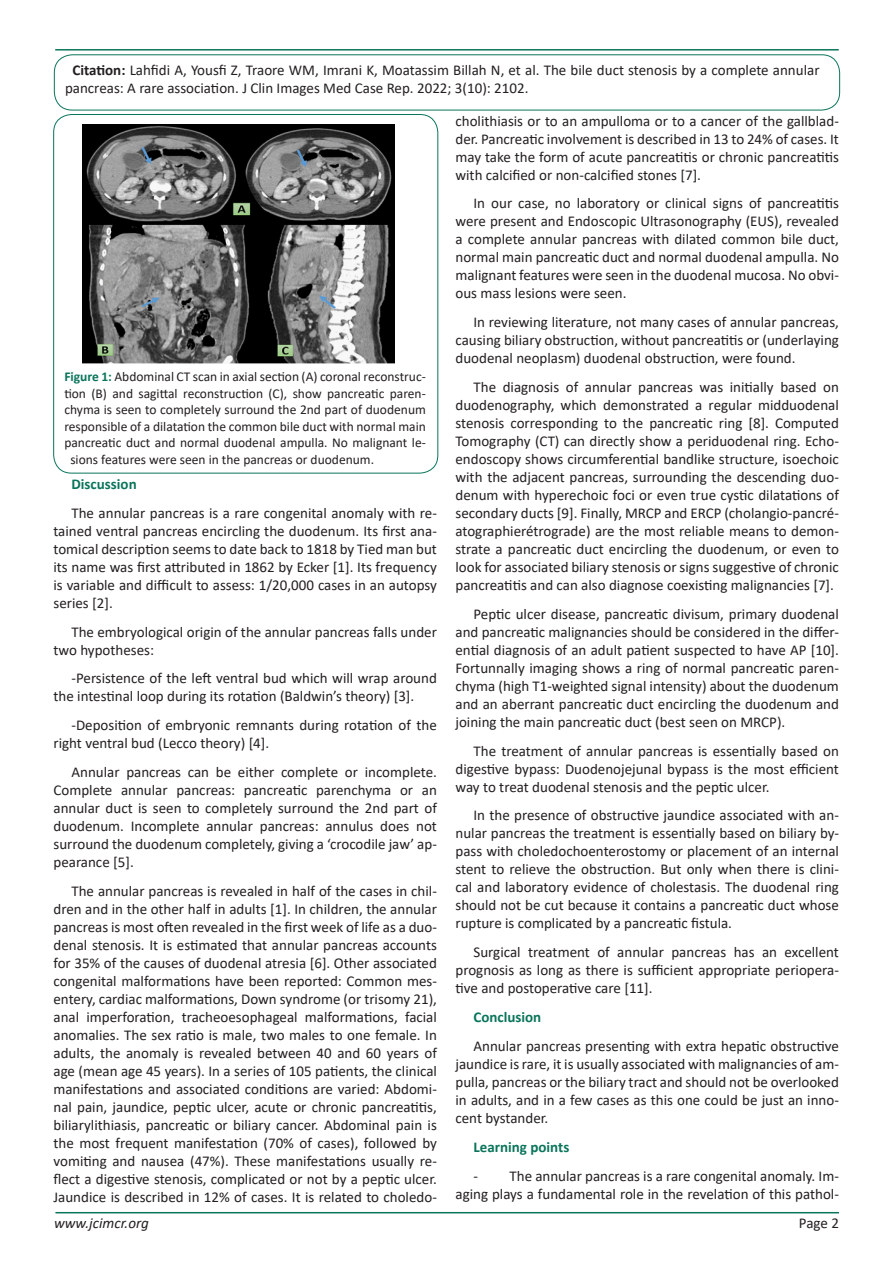
<style>
.page{position:relative;width:893px;height:1263px;background:#fff}
.page>*{position:absolute;margin:0;border:0;box-sizing:border-box;transform-origin:0 0}
.t1{font:15px/18px "Calibri";color:#231f20;text-align:justify}
.t2{font:700 15px "Calibri";color:#0a755b}
.t3{font:italic 15px "Calibri";color:#231f20}
.t4{font:13.5px "Calibri";color:#231f20}
.s1{font-weight:700}
.s2{font-weight:700;color:#0a755b}
</style>
<div class="page">
<hr style="left:55px;top:1212px;width:784px;height:1px;background:#0a755b">
<hr style="left:55px;top:49px;width:784px;height:2px;background:#0a755b">
<div style="left:54px;top:55px;width:786px;height:55px;border:1px solid #0a755b;border-radius:18px"></div>
<div style="left:53px;top:114px;width:385px;height:359px;border:1px solid #0a755b;border-radius:18px"></div>
<img style="left:82px;top:124px;width:312px;height:239px">
<p class="t1" style="left:65px;top:61px;width:756px;text-indent:8px"><span class="s1">Citation:</span> Lahfidi A, Yousfi Z, Traore WM, Imrani K, Moatassim Billah N, et al. The bile duct stenosis by a complete annular pancreas: A rare association. J Clin Images Med Case Rep. 2022; 3(10): 2102.</p>
<p class="t4" style="left:64px;top:367px;width:363px"><span class="s2">Figure 1:</span> Abdominal CT scan in axial section (A) coronal reconstruc-</p>
<p class="t4" style="left:64px;top:384px;width:363px">tion (B) and sagittal reconstruction (C), show pancreatic paren-</p>
<p class="t4" style="left:64px;top:400px;width:363px">chyma is seen to completely surround the 2nd part of duodenum</p>
<p class="t4" style="left:64px;top:417px;width:363px">responsible of a dilatation the common bile duct with normal main</p>
<p class="t4" style="left:64px;top:433px;width:363px">pancreatic duct and normal duodenal ampulla. No malignant le-</p>
<p class="t4" style="left:70px;top:450px;width:305px">sions features were seen in the pancreas or duodenum.</p>
<p class="t2" style="left:71px;top:473px;width:67px">Discussion</p>
<p class="t1" style="left:53px;top:503px;width:385px;text-indent:18px">The annular pancreas is a rare congenital anomaly with re&shy;tained ventral pancreas encircling the duodenum. Its first ana&shy;tomical description seems to date back to 1818 by Tied man but its name was first attributed in 1862 by Ecker [1]. Its frequency is variable and difficult to assess: 1/20,000 cases in an autopsy series [2].</p>
<p class="t1" style="left:53px;top:622px;width:385px;text-indent:18px">The embryological origin of the annular pancreas falls under two hypotheses:</p>
<p class="t1" style="left:53px;top:669px;width:385px;text-indent:18px">-Persistence of the left ventral bud which will wrap around the intestinal loop during its rotation (Baldwin’s theory) [3].</p>
<p class="t1" style="left:53px;top:716px;width:385px;text-indent:18px">-Deposition of embryonic remnants during rotation of the right ventral bud (Lecco theory) [4].</p>
<p class="t1" style="left:53px;top:763px;width:385px;text-indent:18px">Annular pancreas can be either complete or incomplete.<br>Complete annular pancreas: pancreatic parenchyma or an annular duct is seen to completely surround the 2nd part of duodenum. Incomplete annular pancreas: annulus does not surround the duodenum completely, giving a ‘crocodile jaw’ ap&shy;pearance [5].</p>
<p class="t1" style="left:53px;top:881px;width:385px;text-indent:18px">The annular pancreas is revealed in half of the cases in chil&shy;dren and in the other half in adults [1]. In children, the annular pancreas is most often revealed in the first week of life as a duo&shy;denal stenosis. It is estimated that annular pancreas accounts for 35% of the causes of duodenal atresia [6]. Other associated congenital malformations have been reported: Common mes&shy;entery, cardiac malformations, Down syndrome (or trisomy 21), anal imperforation, tracheoesophageal malformations, facial anomalies. The sex ratio is male, two males to one female. In adults, the anomaly is revealed between 40 and 60 years of age (mean age 45 years). In a series of 105 patients, the clinical manifestations and associated conditions are varied: Abdomi&shy;nal pain, jaundice, peptic ulcer, acute or chronic pancreatitis, biliarylithiasis, pancreatic or biliary cancer. Abdominal pain is the most frequent manifestation (70% of cases), followed by vomiting and nausea (47%). These manifestations usually re&shy;flect a digestive stenosis, complicated or not by a peptic ulcer.<br>Jaundice is described in 12% of cases. It is related to choledo-</p>
<p class="t1" style="left:455px;top:111px;width:385px">cholithiasis or to an ampulloma or to a cancer of the gallblad&shy;der. Pancreatic involvement is described in 13 to 24% of cases. It may take the form of acute pancreatitis or chronic pancreatitis with calcified or non-calcified stones [7].</p>
<p class="t1" style="left:455px;top:194px;width:385px;text-indent:18px">In our case, no laboratory or clinical signs of pancreatitis were present and Endoscopic Ultrasonography (EUS), revealed a complete annular pancreas with dilated common bile duct, normal main pancreatic duct and normal duodenal ampulla. No malignant features were seen in the duodenal mucosa. No obvi&shy;ous mass lesions were seen.</p>
<p class="t1" style="left:455px;top:313px;width:385px;text-indent:18px">In reviewing literature, not many cases of annular pancreas, causing biliary obstruction, without pancreatitis or (underlaying duodenal neoplasm) duodenal obstruction, were found.</p>
<p class="t1" style="left:455px;top:378px;width:385px;text-indent:18px">The diagnosis of annular pancreas was initially based on duodenography, which demonstrated a regular midduodenal stenosis corresponding to the pancreatic ring [8]. Computed Tomography (CT) can directly show a periduodenal ring. Echo&shy;endoscopy shows circumferential bandlike structure, isoechoic with the adjacent pancreas, surrounding the descending duo&shy;denum with hyperechoic foci or even true cystic dilatations of secondary ducts [9]. Finally, MRCP and ERCP (cholangio-pancré&shy;atographierétrograde) are the most reliable means to demon&shy;strate a pancreatic duct encircling the duodenum, or even to look for associated biliary stenosis or signs suggestive of chronic pancreatitis and can also diagnose coexisting malignancies [7].</p>
<p class="t1" style="left:455px;top:604px;width:385px;text-indent:18px">Peptic ulcer disease, pancreatic divisum, primary duodenal and pancreatic malignancies should be considered in the differ&shy;ential diagnosis of an adult patient suspected to have AP [10].<br>Fortunnally imaging shows a ring of normal pancreatic paren&shy;chyma (high T1-weighted signal intensity) about the duodenum and an aberrant pancreatic duct encircling the duodenum and joining the main pancreatic duct (best seen on MRCP).</p>
<p class="t1" style="left:455px;top:741px;width:385px;text-indent:18px">The treatment of annular pancreas is essentially based on digestive bypass: Duodenojejunal bypass is the most efficient way to treat duodenal stenosis and the peptic ulcer.</p>
<p class="t1" style="left:455px;top:806px;width:385px;text-indent:18px">In the presence of obstructive jaundice associated with an&shy;nular pancreas the treatment is essentially based on biliary by&shy;pass with choledochoenterostomy or placement of an internal stent to relieve the obstruction. But only when there is clini&shy;cal and laboratory evidence of cholestasis. The duodenal ring should not be cut because it contains a pancreatic duct whose rupture is complicated by a pancreatic fistula.</p>
<p class="t1" style="left:455px;top:943px;width:385px;text-indent:18px">Surgical treatment of annular pancreas has an excellent prognosis as long as there is sufficient appropriate periopera&shy;tive and postoperative care [11].</p>
<p class="t2" style="left:473px;top:1006px;width:69px">Conclusion</p>
<p class="t1" style="left:455px;top:1036px;width:385px;text-indent:18px">Annular pancreas presenting with extra hepatic obstructive jaundice is rare, it is usually associated with malignancies of am&shy;pulla, pancreas or the biliary tract and should not be overlooked in adults, and in a few cases as this one could be just an inno&shy;cent bystander.</p>
<p class="t2" style="left:473px;top:1136px;width:97px">Learning points</p>
<p class="t1" style="left:473px;top:1166px;width:4px">‐</p>
<p class="t1" style="left:455px;top:1166px;width:385px;text-align:right">The annular pancreas is a rare congenital anomaly. Im-<br>aging plays a fundamental role in the revelation of this pathol-</p>
<p class="t3" style="left:54px;top:1212px;width:96px">www.jcimcr.org</p>
<p class="t1" style="left:799px;top:1213px;width:42px">Page 2</p>
</div>
